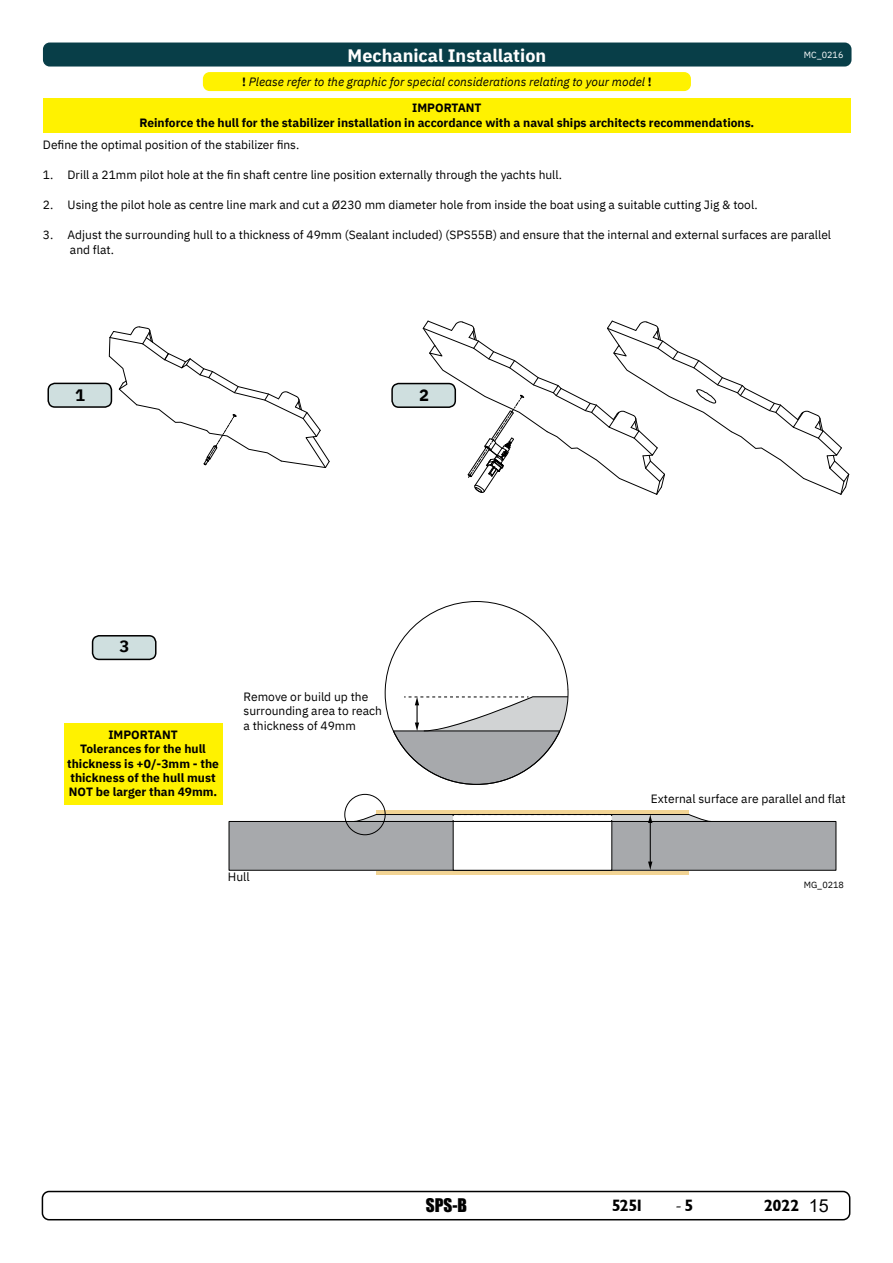
<style>
.page{position:relative;width:893px;height:1263px;background:#fff}
.page>*{position:absolute;margin:0;border:0;box-sizing:border-box;transform-origin:0 0}
.t1{font:700 18px "IBM Plex Sans";color:#fff}
.t2{font:18px "Minion Pro";color:#000}
.t3{font:17.25px "Impact";color:#000}
.t4{font:16.5px "Garrison Sans BOLD";letter-spacing:-.03em;color:#000}
.t5{font:700 16.5px "IBM Plex Sans";color:#000}
.t6{font:12px/14.4px "IBM Plex Sans";color:#000}
.t7{font:700 12px/14.4px "IBM Plex Sans";color:#000;text-align:center}
.t8{font:italic 12px/26.2px "IBM Plex Sans";color:#000;text-align:center}
.t9{font:9px "IBM Plex Sans";color:#fff}
.t10{font:9px "IBM Plex Sans";color:#000}
.s1{font-weight:700;font-style:normal}
.s2{font-family:"Garrison Sans BOLD";font-size:16.5px}
.s3{font-family:"Arial";font-size:18px}
</style>
<div class="page">
<div style="left:42px;top:1191px;width:808px;height:29px;border:2px solid #000;border-radius:7px"></div>
<div style="left:43px;top:43px;width:808px;height:24px;background:#083e48;border-radius:7px"></div>
<div style="left:203px;top:72px;width:488px;height:19px;background:#fff200;border-radius:7px"></div>
<div style="left:43px;top:98px;width:808px;height:35px;background:#fff200"></div>
<hr style="left:376px;top:871px;width:313px;height:3px;background:#f2d494">
<div style="left:229px;top:821px;width:607px;height:49px;background:#a7a9ac"></div>
<div style="left:229px;top:821px;width:607px;height:50px;border:1px solid #000"></div>
<div style="left:453px;top:821px;width:159px;height:49px;background:#fff"></div>
<div style="left:453px;top:821px;width:159px;height:50px;border:1px solid #000"></div>
<div style="left:392px;top:384px;width:63px;height:23px;background:#cfdfdf;border-radius:7px"></div>
<div style="left:391px;top:383px;width:65px;height:25px;border:2px solid #000;border-radius:7px"></div>
<svg style="left:422px;top:320px;width:428px;height:175px"></svg>
<svg style="left:108px;top:326px;width:222px;height:142px"></svg>
<div style="left:48px;top:383px;width:63px;height:24px;background:#cfdfdf;border-radius:7px"></div>
<div style="left:47px;top:383px;width:65px;height:25px;border:2px solid #000;border-radius:7px"></div>
<div style="left:93px;top:636px;width:63px;height:23px;background:#cfdfdf;border-radius:7px"></div>
<div style="left:92px;top:635px;width:65px;height:25px;border:2px solid #000;border-radius:7px"></div>
<div style="left:64px;top:724px;width:158px;height:81px;background:#fff200"></div>
<hr style="left:650px;top:821px;width:1px;height:42px;background:#000">
<svg style="left:648px;top:861px;width:4px;height:9px"></svg>
<svg style="left:344px;top:794px;width:368px;height:41px"></svg>
<svg style="left:385px;top:601px;width:184px;height:184px"></svg>
<p class="t1" style="left:348px;top:41px;width:200px">Mechanical Installation</p>
<p class="t8" style="left:242px;top:68px;width:411px"><span class="s1">!</span> Please refer to the graphic for special considerations relating to your model <span class="s1">!<br>IMPORTANT</span></p>
<p class="t7" style="left:139px;top:115px;width:616px">Reinforce the hull for the stabilizer installation in accordance with a naval ships architects recommendations.</p>
<p class="t9" style="left:804px;top:48px;width:41px">MC_0216</p>
<p class="t6" style="left:43px;top:136px;width:258px">Define the optimal position of the stabilizer fins.</p>
<p class="t6" style="left:43px;top:166px;width:521px">1. Drill a 21mm pilot hole at the fin shaft centre line position externally through the yachts hull.</p>
<p class="t6" style="left:43px;top:196px;width:716px">2. Using the pilot hole as centre line mark and cut a Ø230 mm diameter hole from inside the boat using a suitable cutting Jig &amp; tool.</p>
<p class="t6" style="left:70px;top:226px;width:763px;line-height:15px;text-indent:-27px">3. Adjust the surrounding hull to a thickness of 49mm (Sealant included) (SPS55B) and ensure that the internal and external surfaces are parallel and flat.</p>
<p class="t5" style="left:75px;top:382px;width:11px">1</p>
<p class="t5" style="left:419px;top:382px;width:11px">2</p>
<p class="t5" style="left:120px;top:633px;width:11px">3</p>
<p class="t7" style="left:67px;top:726px;width:153px">IMPORTANT<br>Tolerances for the hull thickness is +0/-3mm - the thickness of the hull must<br>NOT be larger than 49mm.</p>
<p class="t6" style="left:244px;top:688px;width:140px">Remove or build up the surrounding area to reach a thickness of 49mm</p>
<p class="t6" style="left:228px;top:869px;width:23px">Hull</p>
<p class="t6" style="left:651px;top:790px;width:196px">External surface are parallel and flat</p>
<p class="t10" style="left:804px;top:878px;width:42px">MG_0218</p>
<h2 class="t3" style="left:426px;top:1192px;width:43px">SPS-B</h2>
<h3 class="t4" style="left:612px;top:1196px;width:34px">5251</h3>
<h1 class="t2" style="left:675px;top:1193px;width:20px">-<span class="s2">5</span></h1>
<h3 class="t4" style="left:764px;top:1196px;width:66px">2022 <span class="s3">15</span></h3>
</div>
